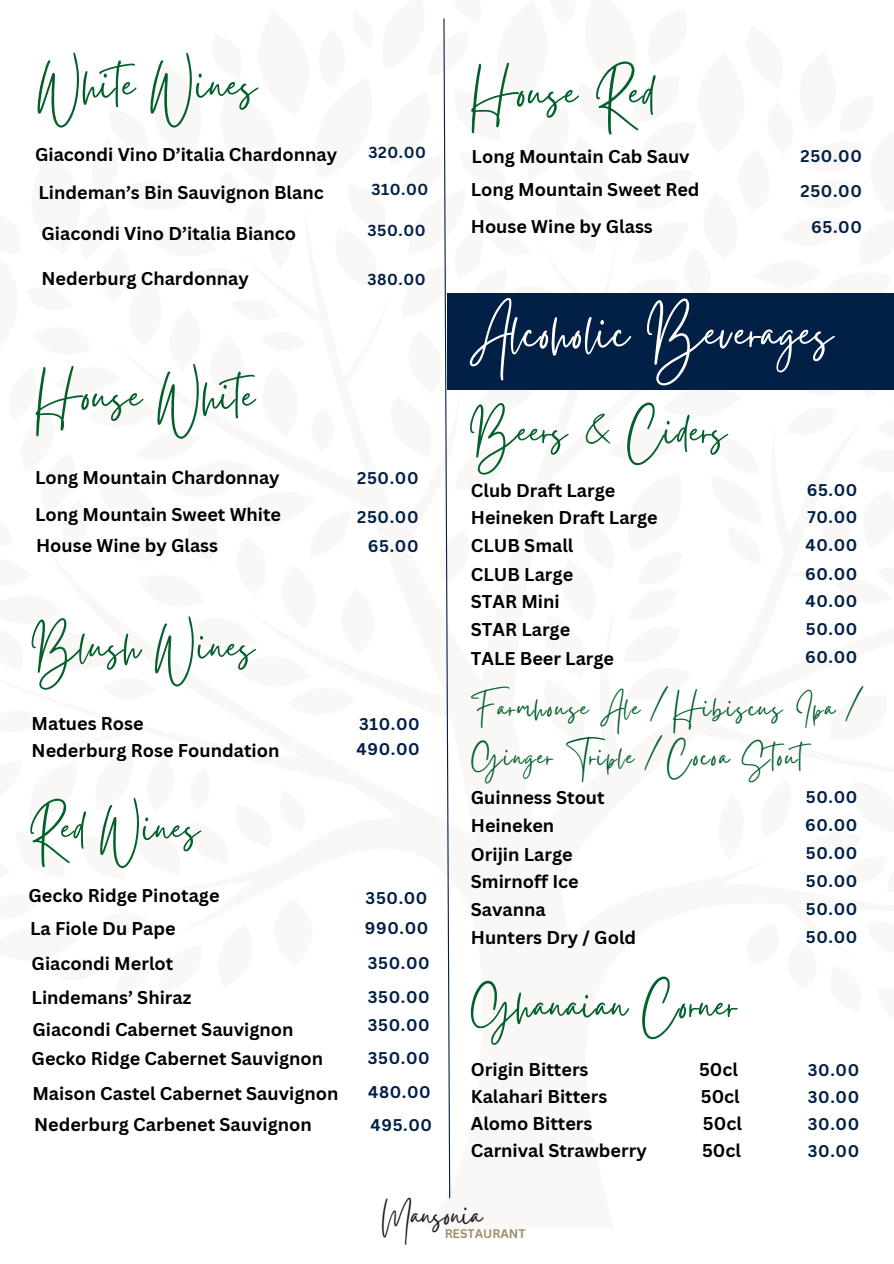
<style>
.page{position:relative;width:894px;height:1264px;background:#fff}
.page>*{position:absolute;margin:0;border:0;box-sizing:border-box;transform-origin:0 0}
.t1{font:63px "Gistesy";letter-spacing:.02em;color:#fff}
.t2{font:55.35px "Gistesy";letter-spacing:.02em;color:#02602a}
.t3{font:51.9px "Gistesy";letter-spacing:.02em;color:#02602a}
.t4{font:38.1px "Gistesy";color:#1d1d1b}
.t5{font:34.95px/48.6px "Gistesy";letter-spacing:.05em;color:#02602a}
.t6{font:700 18px "Canva Sans";color:#000}
.t7{font:700 16.5px "Canva Sans";letter-spacing:.035em;color:#022046}
.t8{font:700 15.6px "Canva Sans";letter-spacing:.035em;color:#022046}
.t9{font:700 12.15px "Canva Sans";color:#8b7a4d}
</style>
<div class="page">
<svg style="left:443px;top:18px;width:450px;height:1180px"></svg>
<h2 class="t2" style="left:38px;top:46px;width:220px">White Wines</h2>
<p class="t6" style="left:35px;top:143px;width:303px">Giacondi Vino D’italia Chardonnay</p>
<p class="t8" style="left:368px;top:143px;width:59px">320.00</p>
<p class="t6" style="left:38px;top:181px;width:287px">Lindeman’s Bin Sauvignon Blanc</p>
<p class="t8" style="left:371px;top:180px;width:59px">310.00</p>
<p class="t6" style="left:42px;top:223px;width:256px">Giacondi Vino D’italia Bianco</p>
<p class="t8" style="left:367px;top:221px;width:60px">350.00</p>
<p class="t6" style="left:42px;top:268px;width:209px">Nederburg Chardonnay</p>
<p class="t8" style="left:367px;top:270px;width:60px">380.00</p>
<h2 class="t2" style="left:36px;top:357px;width:236px">House White</h2>
<p class="t6" style="left:35px;top:467px;width:246px">Long Mountain Chardonnay</p>
<p class="t7" style="left:357px;top:468px;width:63px">250.00</p>
<p class="t6" style="left:35px;top:504px;width:247px">Long Mountain Sweet White</p>
<p class="t7" style="left:357px;top:507px;width:63px">250.00</p>
<p class="t6" style="left:36px;top:535px;width:183px">House Wine by Glass</p>
<p class="t7" style="left:368px;top:536px;width:52px">65.00</p>
<h3 class="t3" style="left:32px;top:610px;width:224px">Blush Wines</h3>
<p class="t6" style="left:32px;top:713px;width:114px">Matues Rose</p>
<p class="t7" style="left:359px;top:713px;width:62px">310.00</p>
<p class="t6" style="left:32px;top:740px;width:249px">Nederburg Rose Foundation</p>
<p class="t7" style="left:356px;top:738px;width:65px">490.00</p>
<h3 class="t3" style="left:28px;top:791px;width:173px">Red Wines</h3>
<p class="t6" style="left:29px;top:884px;width:192px">Gecko Ridge Pinotage</p>
<p class="t7" style="left:365px;top:888px;width:63px">350.00</p>
<p class="t6" style="left:30px;top:917px;width:147px">La Fiole Du Pape</p>
<p class="t7" style="left:365px;top:918px;width:65px">990.00</p>
<p class="t6" style="left:32px;top:952px;width:143px">Giacondi Merlot</p>
<p class="t7" style="left:368px;top:953px;width:63px">350.00</p>
<p class="t6" style="left:32px;top:986px;width:161px">Lindemans’ Shiraz</p>
<p class="t7" style="left:368px;top:986px;width:63px">350.00</p>
<p class="t6" style="left:32px;top:1018px;width:262px">Giacondi Cabernet Sauvignon</p>
<p class="t7" style="left:368px;top:1015px;width:63px">350.00</p>
<p class="t6" style="left:32px;top:1048px;width:293px">Gecko Ridge Cabernet Sauvignon</p>
<p class="t7" style="left:368px;top:1047px;width:63px">350.00</p>
<p class="t6" style="left:32px;top:1082px;width:307px">Maison Castel Cabernet Sauvignon</p>
<p class="t7" style="left:368px;top:1082px;width:64px">480.00</p>
<p class="t6" style="left:34px;top:1113px;width:279px">Nederburg Carbenet Sauvignon</p>
<p class="t7" style="left:370px;top:1114px;width:63px">495.00</p>
<h2 class="t2" style="left:471px;top:54px;width:184px">House Red</h2>
<p class="t6" style="left:471px;top:145px;width:219px">Long Mountain Cab Sauv</p>
<p class="t7" style="left:800px;top:146px;width:63px">250.00</p>
<p class="t6" style="left:470px;top:179px;width:230px">Long Mountain Sweet Red</p>
<p class="t7" style="left:800px;top:181px;width:63px">250.00</p>
<p class="t6" style="left:470px;top:216px;width:183px">House Wine by Glass</p>
<p class="t7" style="left:811px;top:217px;width:52px">65.00</p>
<h1 class="t1" style="left:470px;top:289px;width:363px">Alcoholic Beverages</h1>
<h3 class="t3" style="left:470px;top:395px;width:258px">Beers &amp; Ciders</h3>
<p class="t6" style="left:470px;top:480px;width:146px">Club Draft Large</p>
<p class="t7" style="left:806px;top:480px;width:52px">65.00</p>
<p class="t6" style="left:470px;top:507px;width:188px">Heineken Draft Large</p>
<p class="t7" style="left:807px;top:507px;width:51px">70.00</p>
<p class="t6" style="left:470px;top:535px;width:104px">CLUB Small</p>
<p class="t7" style="left:805px;top:535px;width:53px">40.00</p>
<p class="t6" style="left:470px;top:563px;width:104px">CLUB Large</p>
<p class="t7" style="left:804px;top:563px;width:54px">60.00</p>
<p class="t6" style="left:470px;top:591px;width:90px">STAR Mini</p>
<p class="t7" style="left:805px;top:591px;width:53px">40.00</p>
<p class="t6" style="left:470px;top:619px;width:101px">STAR Large</p>
<p class="t7" style="left:805px;top:619px;width:53px">50.00</p>
<p class="t6" style="left:470px;top:647px;width:145px">TALE Beer Large</p>
<p class="t7" style="left:804px;top:647px;width:54px">60.00</p>
<h3 class="t5" style="left:471px;top:679px;width:385px">Farmhouse Ale / Hibiscus Ipa /<br>Ginger Triple / Cocoa Stout</h3>
<p class="t6" style="left:470px;top:787px;width:135px">Guinness Stout</p>
<p class="t7" style="left:805px;top:787px;width:53px">50.00</p>
<p class="t6" style="left:470px;top:815px;width:85px">Heineken</p>
<p class="t7" style="left:804px;top:815px;width:54px">60.00</p>
<p class="t6" style="left:470px;top:843px;width:103px">Orijin Large</p>
<p class="t7" style="left:805px;top:843px;width:53px">50.00</p>
<p class="t6" style="left:470px;top:870px;width:109px">Smirnoff Ice</p>
<p class="t7" style="left:805px;top:870px;width:53px">50.00</p>
<p class="t6" style="left:470px;top:898px;width:76px">Savanna</p>
<p class="t7" style="left:805px;top:899px;width:53px">50.00</p>
<p class="t6" style="left:470px;top:926px;width:167px">Hunters Dry / Gold</p>
<p class="t7" style="left:805px;top:926px;width:53px">50.00</p>
<h3 class="t3" style="left:470px;top:969px;width:267px">Ghanaian Corner</h3>
<p class="t6" style="left:470px;top:1059px;width:119px">Origin Bitters</p>
<p class="t6" style="left:698px;top:1059px;width:40px">50cl</p>
<p class="t7" style="left:807px;top:1060px;width:53px">30.00</p>
<p class="t6" style="left:470px;top:1085px;width:138px">Kalahari Bitters</p>
<p class="t6" style="left:700px;top:1085px;width:40px">50cl</p>
<p class="t7" style="left:807px;top:1086px;width:53px">30.00</p>
<p class="t6" style="left:470px;top:1113px;width:123px">Alomo Bitters</p>
<p class="t6" style="left:702px;top:1113px;width:40px">50cl</p>
<p class="t7" style="left:807px;top:1114px;width:53px">30.00</p>
<p class="t6" style="left:470px;top:1139px;width:177px">Carnival Strawberry</p>
<p class="t6" style="left:701px;top:1139px;width:40px">50cl</p>
<p class="t7" style="left:807px;top:1140px;width:53px">30.00</p>
<h3 class="t4" style="left:381px;top:1188px;width:102px">Mansonia</h3>
<p class="t9" style="left:444px;top:1226px;width:83px">RESTAURANT</p>
</div>
